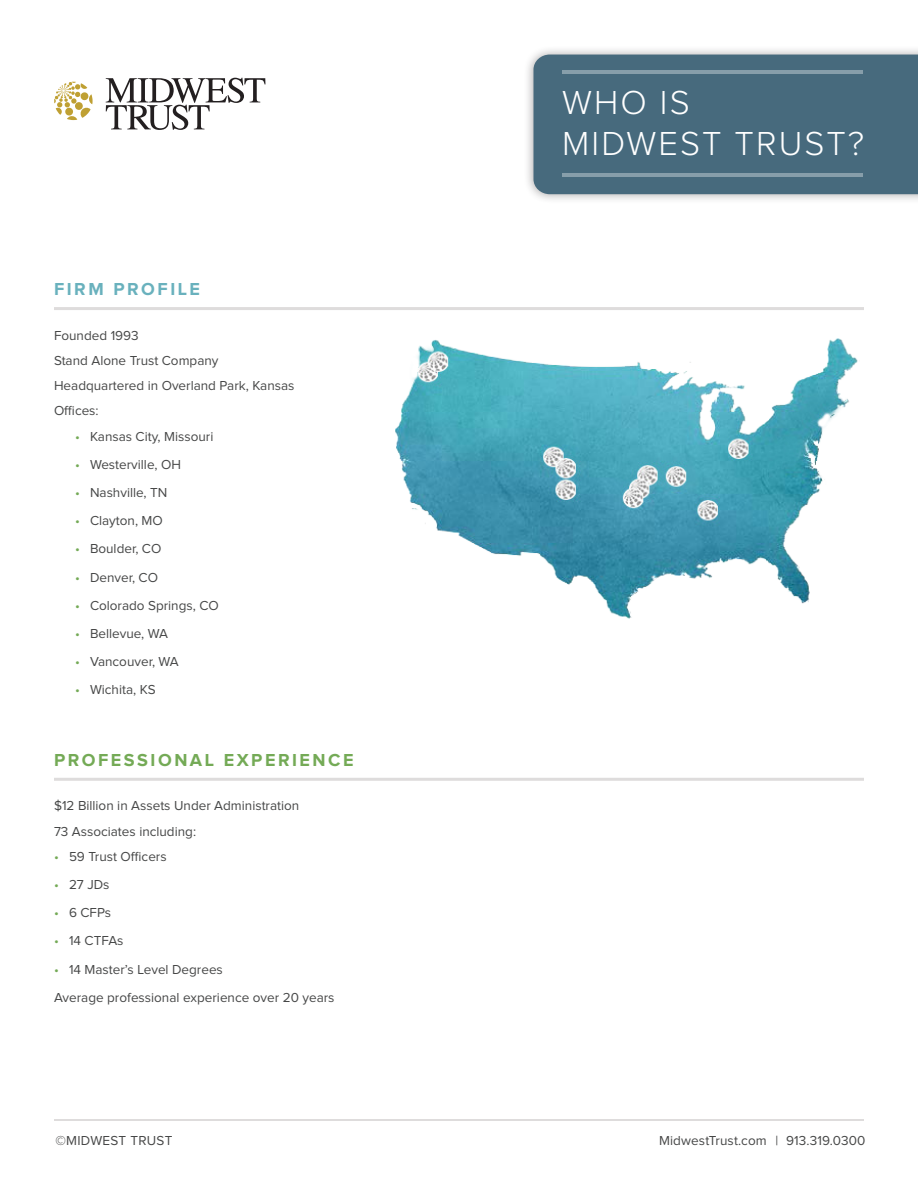
<style>
.page{position:relative;width:918px;height:1188px;background:#fff}
.page>*{position:absolute;margin:0;border:0;box-sizing:border-box;transform-origin:0 0}
.t1{font:300 34.5px/41.4px "Proxima Nova";letter-spacing:.06em;color:#fff}
.t2{font:700 18px "Proxima Nova";letter-spacing:.14em;color:#74aa56}
.t3{font:700 18px "Proxima Nova";letter-spacing:.14em;color:#69b1bd}
.t4{font:13.5px "Proxima Nova";color:#464747}
.t5{font:13.5px "Proxima Nova";letter-spacing:.02em;color:#464747}
.s1{color:#74aa56}
</style>
<div class="page">
<hr style="left:54px;top:1119px;width:810px;height:2px;background:#dedcdc">
<div style="left:524px;top:45px;width:394px;height:159px;background:#231f20;opacity:.38"></div>
<div style="left:533px;top:55px;width:385px;height:139px;background:#476a7d"></div>
<svg style="left:54px;top:82px;width:39px;height:38px"></svg>
<svg style="left:106px;top:78px;width:159px;height:52px"></svg>
<hr style="left:54px;top:307px;width:810px;height:3px;background:#dedcdc">
<hr style="left:54px;top:778px;width:810px;height:3px;background:#dedcdc">
<img style="left:395px;top:338px;width:463px;height:281px">
<hr style="left:562px;top:70px;width:301px;height:4px;background:#879eaa">
<hr style="left:562px;top:173px;width:301px;height:4px;background:#879eaa">
<p class="t3" style="left:54px;top:281px;width:148px">FIRM PROFILE</p>
<p class="t4" style="left:54px;top:329px;width:86px">Founded 1993</p>
<p class="t4" style="left:54px;top:354px;width:166px">Stand Alone Trust Company</p>
<p class="t4" style="left:54px;top:380px;width:242px">Headquartered in Overland Park, Kansas</p>
<p class="t4" style="left:54px;top:405px;width:46px">Offices:</p>
<p class="t4" style="left:75px;top:430px;width:140px"><span class="s1">•</span> Kansas City, Missouri</p>
<p class="t4" style="left:75px;top:458px;width:108px"><span class="s1">•</span> Westerville, OH</p>
<p class="t4" style="left:75px;top:486px;width:94px"><span class="s1">•</span> Nashville, TN</p>
<p class="t4" style="left:75px;top:515px;width:89px"><span class="s1">•</span> Clayton, MO</p>
<p class="t4" style="left:75px;top:543px;width:88px"><span class="s1">•</span> Boulder, CO</p>
<p class="t4" style="left:75px;top:571px;width:85px"><span class="s1">•</span> Denver, CO</p>
<p class="t4" style="left:75px;top:599px;width:145px"><span class="s1">•</span> Colorado Springs, CO</p>
<p class="t4" style="left:75px;top:627px;width:95px"><span class="s1">•</span> Bellevue, WA</p>
<p class="t4" style="left:75px;top:656px;width:105px"><span class="s1">•</span> Vancouver, WA</p>
<p class="t4" style="left:75px;top:684px;width:82px"><span class="s1">•</span> Wichita, KS</p>
<p class="t2" style="left:54px;top:752px;width:301px">PROFESSIONAL EXPERIENCE</p>
<p class="t4" style="left:54px;top:800px;width:247px">$12 Billion in Assets Under Administration</p>
<p class="t4" style="left:54px;top:825px;width:144px">73 Associates including:</p>
<p class="t4" style="left:54px;top:850px;width:114px"><span class="s1">•</span> 59 Trust Officers</p>
<p class="t4" style="left:54px;top:878px;width:57px"><span class="s1">•</span> 27 JDs</p>
<p class="t4" style="left:54px;top:907px;width:59px"><span class="s1">•</span> 6 CFPs</p>
<p class="t4" style="left:54px;top:935px;width:71px"><span class="s1">•</span> 14 CTFAs</p>
<p class="t4" style="left:54px;top:963px;width:170px"><span class="s1">•</span> 14 Master’s Level Degrees</p>
<p class="t4" style="left:54px;top:991px;width:282px">Average professional experience over 20 years</p>
<h1 class="t1" style="left:562px;top:83px;width:303px">WHO IS<br>MIDWEST TRUST?</h1>
<p class="t5" style="left:56px;top:1134px;width:118px">©MIDWEST TRUST</p>
<p class="t4" style="left:659px;top:1134px;width:208px">MidwestTrust.com | 913.319.0300</p>
</div>
